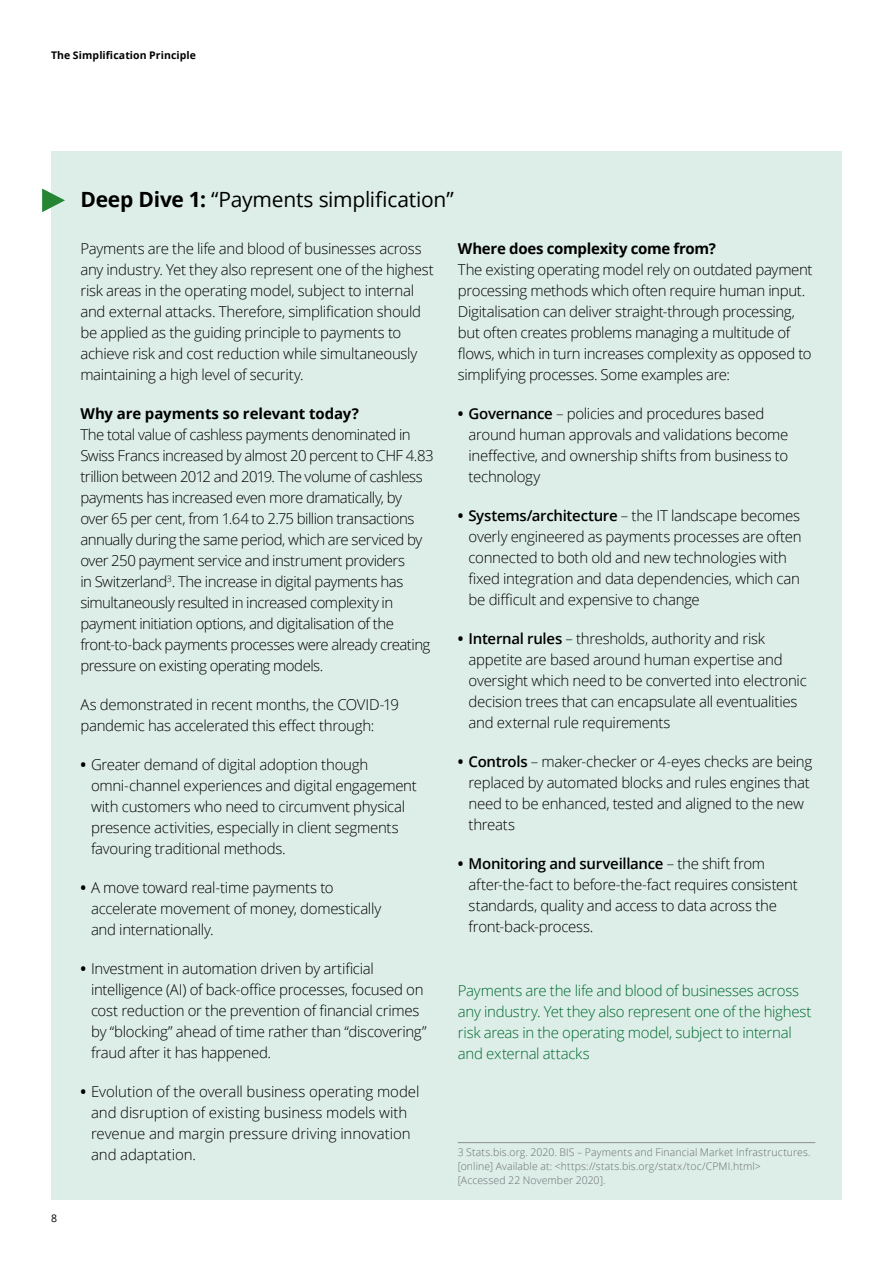
<style>
.page{position:relative;width:893px;height:1263px;background:#fff}
.page>*{position:absolute;margin:0;border:0;box-sizing:border-box;transform-origin:0 0}
.t1{font:21px "Open Sans";letter-spacing:-.015em;color:#000}
.t2{font:300 15px/21px "Open Sans";letter-spacing:-.02em;color:#000}
.t3{font:300 15px/21px "Open Sans";letter-spacing:-.02em;color:#00692f}
.t4{font:700 15px "Open Sans";letter-spacing:-.01em;color:#000}
.t5{font:300 10.5px/14.2px "Open Sans";letter-spacing:.01em;color:#6a6d71}
.t6{font:700 10.5px "Open Sans";letter-spacing:.01em;color:#000}
.t7{font:10.5px "Open Sans";color:#000}
.s1{font-weight:700}
.s2{font-weight:600}
</style>
<div class="page">
<div style="left:51px;top:151px;width:791px;height:1048px;background:#ddeee8"></div>
<svg style="left:42px;top:189px;width:23px;height:23px"></svg>
<hr style="left:458px;top:1142px;width:357px;height:1px;background:#8e8d91">
<p class="t6" style="left:51px;top:48px;width:147px">The Simplification Principle</p>
<p class="t7" style="left:51px;top:1211px;width:8px">8</p>
<h1 class="t1" style="left:80px;top:185px;width:375px"><span class="s1">Deep Dive 1:</span> “Payments simplification”</h1>
<p class="t2" style="left:80px;top:237px;width:355px">Payments are the life and blood of businesses across any industry. Yet they also represent one of the highest risk areas in the operating model, subject to internal and external attacks. Therefore, simplification should be applied as the guiding principle to payments to achieve risk and cost reduction while simultaneously maintaining a high level of security.</p>
<p class="t4" style="left:80px;top:403px;width:280px">Why are payments so relevant today?</p>
<p class="t2" style="left:80px;top:423px;width:355px">The total value of cashless payments denominated in Swiss Francs increased by almost 20 percent to CHF 4.83 trillion between 2012 and 2019. The volume of cashless payments has increased even more dramatically, by over 65 per cent, from 1.64 to 2.75 billion transactions annually during the same period, which are serviced by over 250 payment service and instrument providers<br>in Switzerland<sup>3</sup>. The increase in digital payments has simultaneously resulted in increased complexity in payment initiation options, and digitalisation of the front-to-back payments processes were already creating pressure on existing operating models.</p>
<p class="t2" style="left:80px;top:693px;width:320px">As demonstrated in recent months, the COVID-19 pandemic has accelerated this effect through:</p>
<p class="t2" style="left:91px;top:753px;width:327px;text-indent:-11px"><span class="s1">•</span> Greater demand of digital adoption though omni-channel experiences and digital engagement with customers who need to circumvent physical presence activities, especially in client segments favouring traditional methods.</p>
<p class="t2" style="left:91px;top:876px;width:292px;text-indent:-11px"><span class="s1">•</span> A move toward real-time payments to accelerate movement of money, domestically and internationally.</p>
<p class="t2" style="left:91px;top:957px;width:337px;text-indent:-11px"><span class="s1">•</span> Investment in automation driven by artificial intelligence (AI) of back-office processes, focused on cost reduction or the prevention of financial crimes by “blocking” ahead of time rather than “discovering” fraud after it has happened.</p>
<p class="t2" style="left:91px;top:1080px;width:330px;text-indent:-11px"><span class="s1">•</span> Evolution of the overall business operating model and disruption of existing business models with revenue and margin pressure driving innovation and adaptation.</p>
<p class="t4" style="left:458px;top:238px;width:259px">Where does complexity come from?</p>
<p class="t2" style="left:458px;top:259px;width:356px">The existing operating model rely on outdated payment processing methods which often require human input.<br>Digitalisation can deliver straight-through processing, but often creates problems managing a multitude of flows, which in turn increases complexity as opposed to simplifying processes. Some examples are:</p>
<p class="t2" style="left:469px;top:403px;width:321px;text-indent:-11px"><span class="s1">•</span> <span class="s2">Governance</span> – policies and procedures based around human approvals and validations become ineffective, and ownership shifts from business to technology</p>
<p class="t2" style="left:469px;top:505px;width:334px;text-indent:-11px"><span class="s1">•</span> <span class="s2">Systems/architecture</span> – the IT landscape becomes overly engineered as payments processes are often connected to both old and new technologies with fixed integration and data dependencies, which can be difficult and expensive to change</p>
<p class="t2" style="left:469px;top:628px;width:340px;text-indent:-11px"><span class="s1">•</span> <span class="s2">Internal rules</span> – thresholds, authority and risk appetite are based around human expertise and oversight which need to be converted into electronic decision trees that can encapsulate all eventualities and external rule requirements</p>
<p class="t2" style="left:469px;top:751px;width:345px;text-indent:-11px"><span class="s1">•</span> <span class="s2">Controls</span> – maker-checker or 4-eyes checks are being replaced by automated blocks and rules engines that need to be enhanced, tested and aligned to the new threats</p>
<p class="t2" style="left:469px;top:853px;width:331px;text-indent:-11px"><span class="s1">•</span> <span class="s2">Monitoring and surveillance</span> – the shift from after-the-fact to before-the-fact requires consistent standards, quality and access to data across the front-back-process.</p>
<p class="t3" style="left:458px;top:979px;width:355px">Payments are the life and blood of businesses across any industry. Yet they also represent one of the highest risk areas in the operating model, subject to internal and external attacks</p>
<p class="t5" style="left:458px;top:1144px;width:355px">3 Stats.bis.org. 2020. BIS – Payments and Financial Market Infrastructures. [online] Available at: &lt;https://stats.bis.org/statx/toc/CPMI.html&gt; [Accessed 22 November 2020].</p>
</div>
